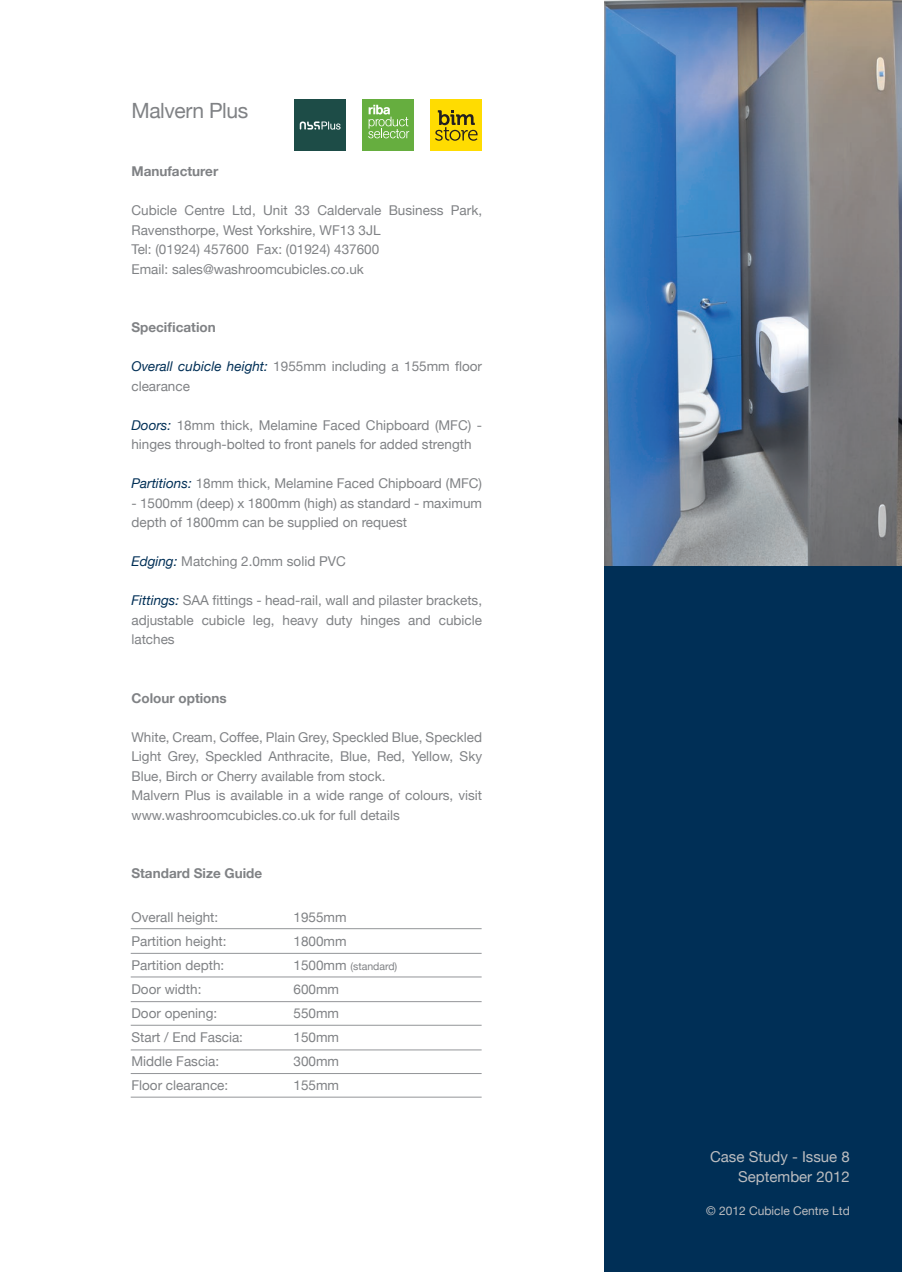
<style>
.page{position:relative;width:902px;height:1272px;background:#fff}
.page>*{position:absolute;margin:0;border:0;box-sizing:border-box;transform-origin:0 0}
.t1{font:21px "Helvetica Neue";letter-spacing:-.02em;color:#808285}
.t2{font:15px/19.5px "Helvetica Neue";color:#bcbdc0;text-align:right}
.t3{font:13.5px/19.5px "Helvetica Neue";color:#808285}
.t4{font:700 13.5px "Helvetica Neue";color:#808285}
.t5{font:12px "Helvetica Neue";color:#bcbdc0}
.t6{font:10.5px "Helvetica Neue";color:#808285}
.s1{font-style:italic;color:#002f56}
.s2{font-size:13.5px}
</style>
<div class="page">
<div style="left:604px;top:557px;width:297px;height:714px;background:#002f56"></div>
<img style="left:604px;top:0;width:297px;height:566px">
<div style="left:431px;top:100px;width:51px;height:51px;background:#ffdc01"></div>
<svg style="left:435px;top:110px;width:42px;height:31px"></svg>
<div style="left:362px;top:100px;width:52px;height:51px;background:#66ae3f"></div>
<svg style="left:368px;top:105px;width:41px;height:33px"></svg>
<div style="left:294px;top:100px;width:51px;height:51px;background:#1d4c47"></div>
<svg style="left:300px;top:121px;width:40px;height:9px"></svg>
<hr style="left:131px;top:928px;width:350px;height:1px;background:#939598">
<hr style="left:131px;top:953px;width:350px;height:1px;background:#939598">
<hr style="left:131px;top:976px;width:350px;height:1px;background:#939598">
<hr style="left:131px;top:1001px;width:350px;height:1px;background:#939598">
<hr style="left:131px;top:1024px;width:350px;height:1px;background:#939598">
<hr style="left:131px;top:1049px;width:350px;height:1px;background:#939598">
<hr style="left:131px;top:1073px;width:350px;height:1px;background:#939598">
<hr style="left:131px;top:1096px;width:350px;height:1px;background:#939598">
<h1 class="t1" style="left:131px;top:92px;width:118px">Malvern Plus</h1>
<p class="t4" style="left:131px;top:159px;width:88px">Manufacturer</p>
<p class="t3" style="left:131px;top:200px;width:352px">Cubicle Centre Ltd, Unit 33 Caldervale Business Park, Ravensthorpe, West Yorkshire, WF13 3JL<br>Tel: (01924) 457600 Fax: (01924) 437600<br>Email: sales@washroomcubicles.co.uk</p>
<p class="t4" style="left:131px;top:315px;width:86px">Specification</p>
<p class="t3" style="left:131px;top:356px;width:352px"><span class="s1">Overall cubicle height:</span> 1955mm including a 155mm floor clearance</p>
<p class="t3" style="left:131px;top:414px;width:352px"><span class="s1">Doors:</span> 18mm thick, Melamine Faced Chipboard (MFC) - hinges through-bolted to front panels for added strength</p>
<p class="t3" style="left:131px;top:473px;width:352px"><span class="s1">Partitions:</span> 18mm thick, Melamine Faced Chipboard (MFC)</p>
<p class="t3" style="left:131px;top:492px;width:352px">- 1500mm (deep) x 1800mm (high) as standard - maximum depth of 1800mm can be supplied on request</p>
<p class="t3" style="left:131px;top:551px;width:216px"><span class="s1">Edging:</span> Matching 2.0mm solid PVC</p>
<p class="t3" style="left:131px;top:590px;width:352px;text-align:justify"><span class="s1">Fittings:</span> SAA fittings - head-rail, wall and pilaster brackets, adjustable cubicle leg, heavy duty hinges and cubicle latches</p>
<p class="t4" style="left:131px;top:685px;width:97px">Colour options</p>
<p class="t3" style="left:131px;top:726px;width:352px">White, Cream, Coffee, Plain Grey, Speckled Blue, Speckled Light Grey, Speckled Anthracite, Blue, Red, Yellow, Sky Blue, Birch or Cherry available from stock.<br>Malvern Plus is available in a wide range of colours, visit www.washroomcubicles.co.uk for full details</p>
<p class="t4" style="left:131px;top:861px;width:132px">Standard Size Guide</p>
<p class="t3" style="left:131px;top:906px;width:88px">Overall height:</p>
<p class="t3" style="left:293px;top:906px;width:55px">1955mm</p>
<p class="t3" style="left:131px;top:930px;width:97px">Partition height:</p>
<p class="t3" style="left:293px;top:930px;width:55px">1800mm</p>
<p class="t3" style="left:131px;top:954px;width:94px">Partition depth:</p>
<p class="t6" style="left:293px;top:957px;width:105px"><span class="s2">1500mm</span> (standard)</p>
<p class="t3" style="left:131px;top:978px;width:71px">Door width:</p>
<p class="t3" style="left:293px;top:978px;width:47px">600mm</p>
<p class="t3" style="left:131px;top:1002px;width:87px">Door opening:</p>
<p class="t3" style="left:293px;top:1002px;width:47px">550mm</p>
<p class="t3" style="left:131px;top:1026px;width:113px">Start / End Fascia:</p>
<p class="t3" style="left:293px;top:1026px;width:47px">150mm</p>
<p class="t3" style="left:131px;top:1050px;width:89px">Middle Fascia:</p>
<p class="t3" style="left:293px;top:1050px;width:47px">300mm</p>
<p class="t3" style="left:131px;top:1074px;width:98px">Floor clearance:</p>
<p class="t3" style="left:293px;top:1074px;width:47px">155mm</p>
<p class="t2" style="left:710px;top:1146px;width:141px">Case Study - Issue 8<br>September 2012</p>
<p class="t5" style="left:706px;top:1200px;width:145px">© 2012 Cubicle Centre Ltd</p>
</div>
